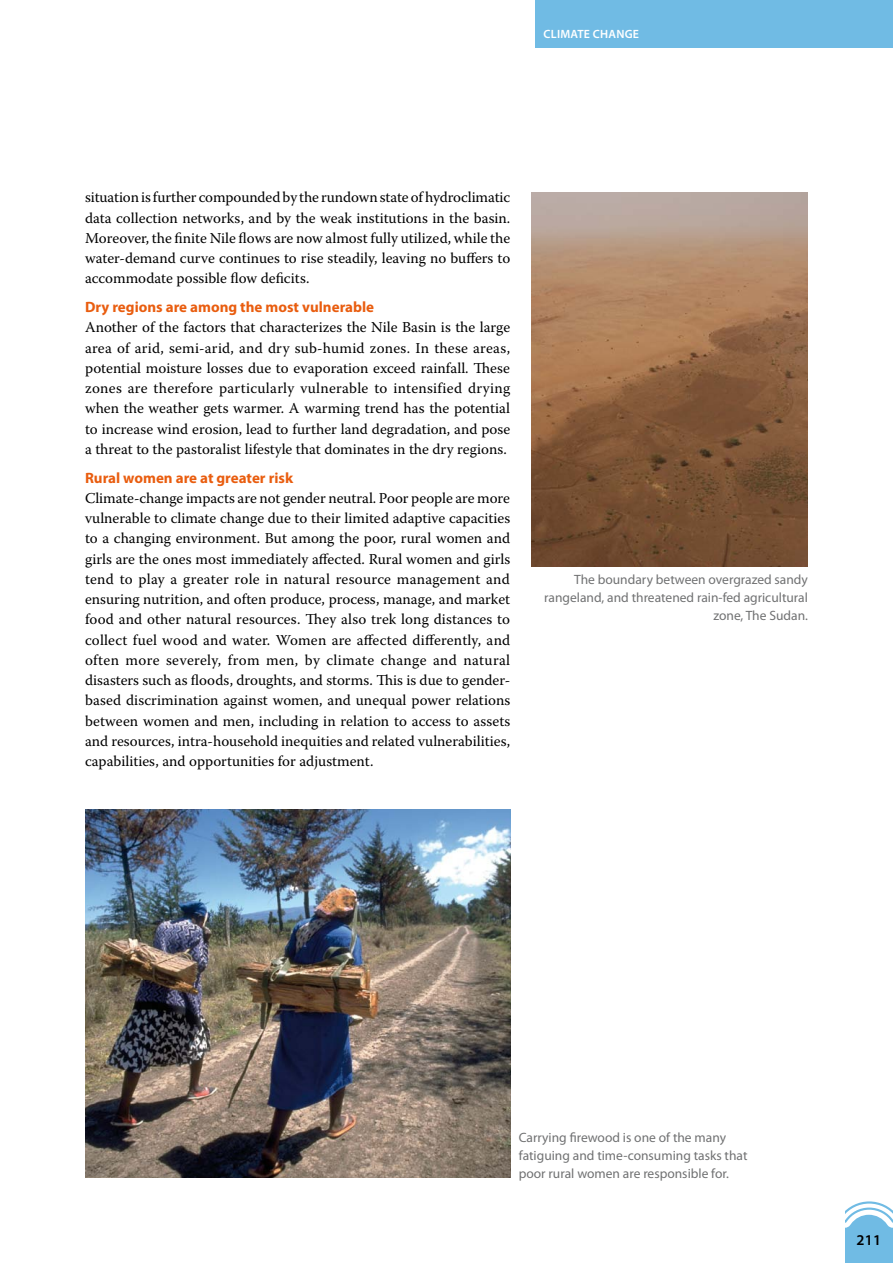
<style>
.page{position:relative;width:893px;height:1263px;background:#fff}
.page>*{position:absolute;margin:0;border:0;box-sizing:border-box;transform-origin:0 0}
.t1{font:15px/20.2px "Warnock Pro";color:#000;text-align:justify}
.t2{font:700 15px "Myriad Pro";color:#e95d0f}
.t3{font:600 15px "Myriad Pro";color:#000}
.t4{font:13.5px/18px "Myriad Pro";color:#707172;text-align:right}
.t5{font:600 12px "Myriad Pro";letter-spacing:.02em;color:#fff}
</style>
<div class="page">
<div style="left:535px;top:0;width:358px;height:48px;background:#70bbe4"></div>
<svg style="left:845px;top:1201px;width:48px;height:62px"></svg>
<img style="left:85px;top:809px;width:425px;height:369px">
<img style="left:531px;top:192px;width:277px;height:374px">
<p class="t5" style="left:544px;top:27px;width:35px">CLIMATE</p>
<p class="t5" style="left:593px;top:27px;width:16px">CHAN</p>
<p class="t5" style="left:625px;top:27px;width:15px">GE</p>
<p class="t1" style="left:85px;top:187px;width:427px">situation is further compounded by the rundown state of hydroclimatic data collection networks, and by the weak institutions in the basin.<br>Moreover, the finite Nile flows are now almost fully utilized, while the water-demand curve continues to rise steadily, leaving no buffers to accommodate possible flow deficits.</p>
<p class="t2" style="left:85px;top:297px;width:291px">Dry regions are among the most vulnerable</p>
<p class="t1" style="left:85px;top:317px;width:427px">Another of the factors that characterizes the Nile Basin is the large area of arid, semi-arid, and dry sub-humid zones. In these areas, potential moisture losses due to evaporation exceed rainfall. These zones are therefore particularly vulnerable to intensified drying when the weather gets warmer. A warming trend has the potential to increase wind erosion, lead to further land degradation, and pose a threat to the pastoralist lifestyle that dominates in the dry regions.</p>
<p class="t2" style="left:85px;top:468px;width:210px">Rural women are at greater risk</p>
<p class="t1" style="left:85px;top:488px;width:427px">Climate-change impacts are not gender neutral. Poor people are more vulnerable to climate change due to their limited adaptive capacities to a changing environment. But among the poor, rural women and girls are the ones most immediately affected. Rural women and girls tend to play a greater role in natural resource management and ensuring nutrition, and often produce, process, manage, and market food and other natural resources. They also trek long distances to collect fuel wood and water. Women are affected differently, and often more severely, from men, by climate change and natural disasters such as floods, droughts, and storms. This is due to gender&shy;based discrimination against women, and unequal power relations between women and men, including in relation to access to assets and resources, intra-household inequities and related vulnerabilities, capabilities, and opportunities for adjustment.</p>
<p class="t4" style="left:544px;top:570px;width:265px">The boundary between overgrazed sandy rangeland, and threatened rain-fed agricultural zone, The Sudan.</p>
<p class="t4" style="left:519px;top:1128px;width:230px;text-align:left">Carrying firewood is one of the many fatiguing and time-consuming tasks that poor rural women are responsible for.</p>
<p class="t3" style="left:857px;top:1230px;width:26px">211</p>
</div>
